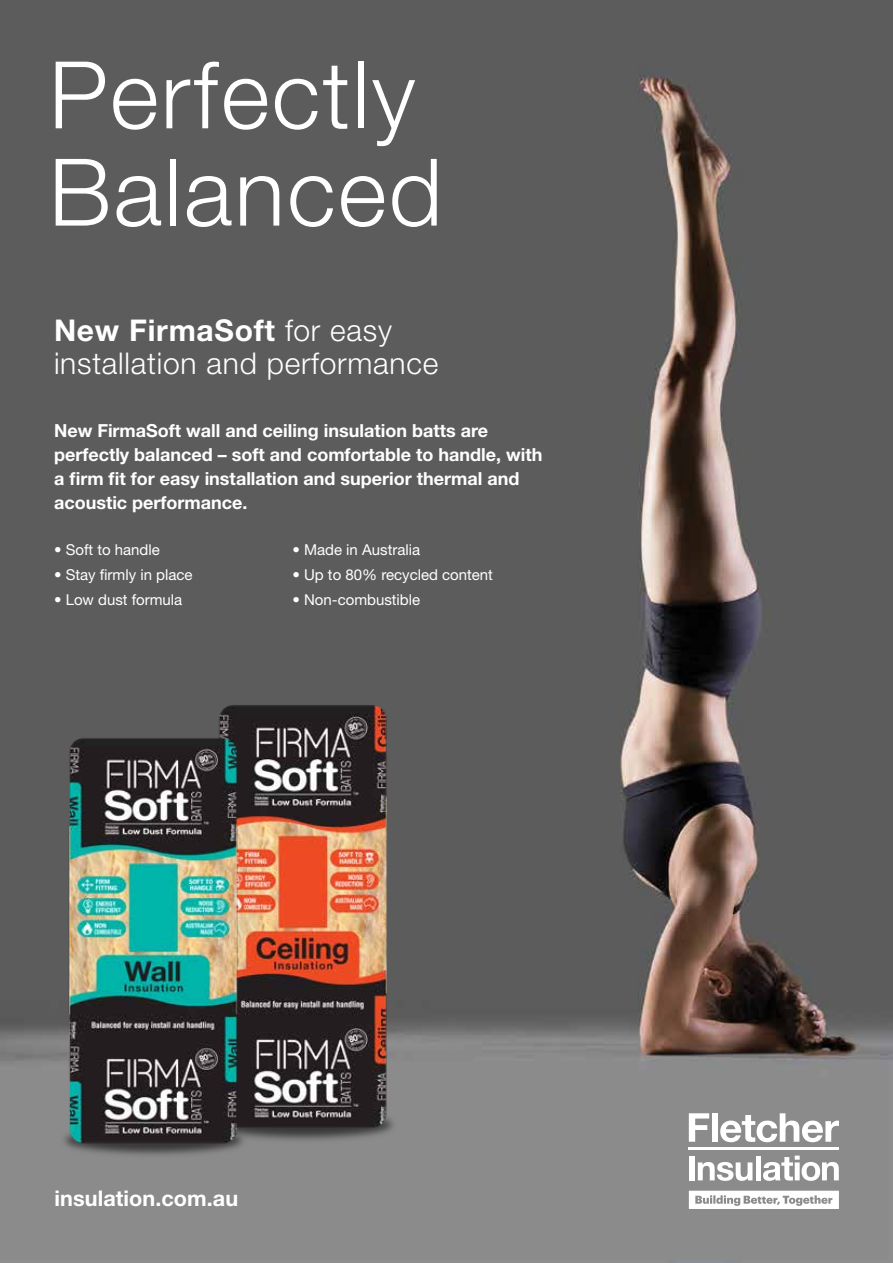
<style>
.page{position:relative;width:893px;height:1263px;background:#fff}
.page>*{position:absolute;margin:0;border:0;box-sizing:border-box;transform-origin:0 0}
.t1{font:300 93.3px/97.2px "Helvetica Neue LT Std";letter-spacing:.025em;color:#fff}
.t2{font:300 30px/33px "Helvetica Neue LT Std";letter-spacing:.025em;color:#fff}
.t3{font:700 21.6px "Helvetica Neue LT Std";letter-spacing:.005em;color:#fff}
.t4{font:700 18px/24px "Helvetica Neue LT Std";color:#fff}
.t5{font:15px "Helvetica Neue LT Std";color:#fff}
.s1{font-weight:700}
</style>
<div class="page">
<img style="left:0;top:0;width:893px;height:1263px">
<hr style="left:689px;top:1147px;width:150px;height:3px;background:#fff">
<div style="left:689px;top:1155px;width:5px;height:25px;background:#fff"></div>
<svg style="left:698px;top:1162px;width:54px;height:19px"></svg>
<div style="left:756px;top:1155px;width:5px;height:25px;background:#fff"></div>
<svg style="left:763px;top:1155px;width:76px;height:26px"></svg>
<svg style="left:689px;top:1113px;width:20px;height:29px"></svg>
<div style="left:712px;top:1113px;width:5px;height:29px;background:#fff"></div>
<svg style="left:720px;top:1113px;width:119px;height:29px"></svg>
<svg style="left:689px;top:1191px;width:150px;height:18px"></svg>
<img style="left:184px;top:680px;width:221px;height:483px">
<img style="left:34px;top:714px;width:220px;height:462px">
<h1 class="t1" style="left:49px;top:45px;width:395px">Perfectly<br>Balanced</h1>
<h2 class="t2" style="left:54px;top:313px;width:386px"><span class="s1">New FirmaSoft</span> for easy installation and performance</h2>
<p class="t4" style="left:54px;top:418px;width:490px">New FirmaSoft wall and ceiling insulation batts are perfectly balanced – soft and comfortable to handle, with a firm fit for easy installation and superior thermal and acoustic performance.</p>
<p class="t5" style="left:54px;top:541px;width:107px">• Soft to handle</p>
<p class="t5" style="left:54px;top:566px;width:140px">• Stay firmly in place</p>
<p class="t5" style="left:54px;top:591px;width:130px">• Low dust formula</p>
<p class="t5" style="left:292px;top:541px;width:129px">• Made in Australia</p>
<p class="t5" style="left:292px;top:566px;width:202px">• Up to 80% recycled content</p>
<p class="t5" style="left:292px;top:591px;width:129px">• Non-combustible</p>
<p class="t3" style="left:55px;top:1185px;width:185px">insulation.com.au</p>
</div>
